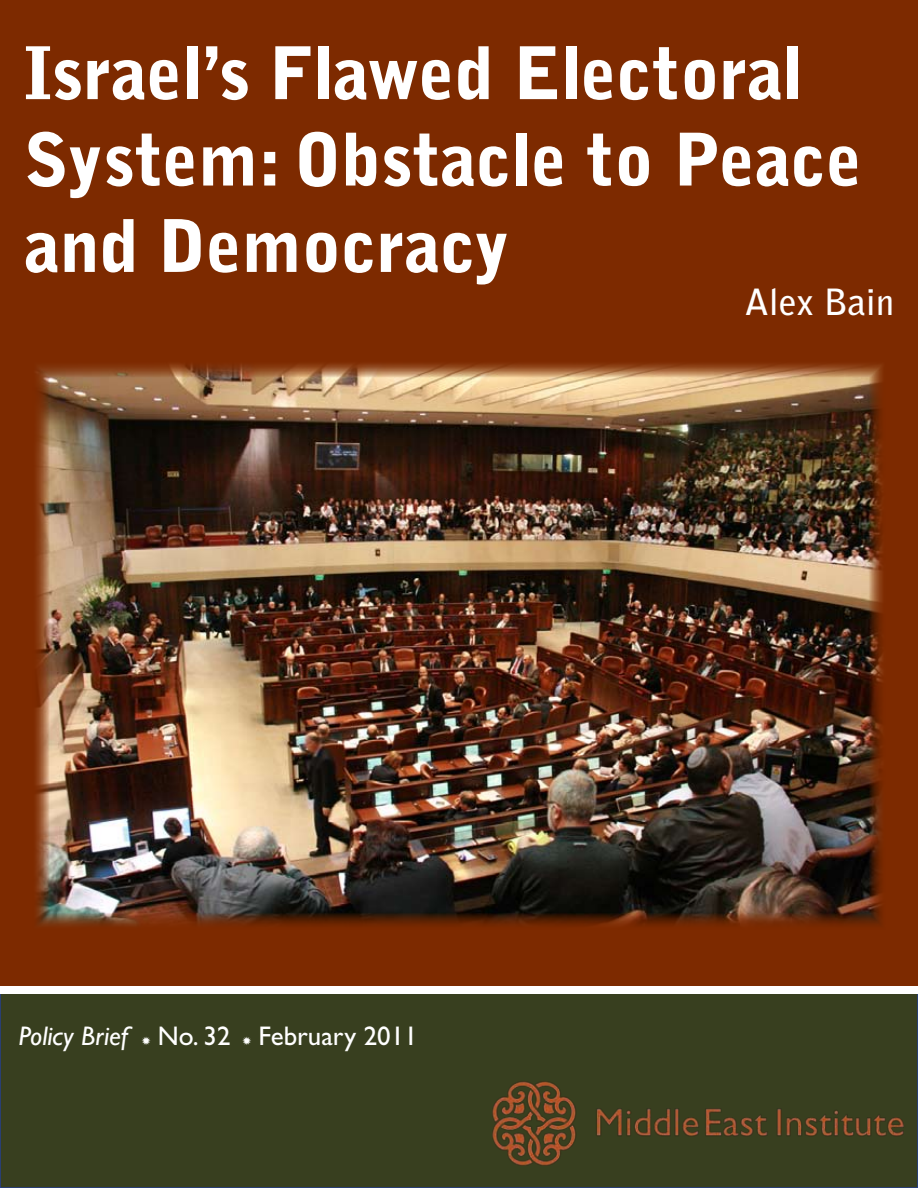
<style>
.page{position:relative;width:918px;height:1188px;background:#fff}
.page>*{position:absolute;margin:0;border:0;box-sizing:border-box;transform-origin:0 0}
.t1{font:900 72px/86.4px "Bell Gothic Std";letter-spacing:-.005em;color:#fff}
.t2{font:700 36px "Bell Gothic Std";color:#fff}
.t3{font:27px "Gill Sans Std";color:#fff}
.t4{font:italic 27px "Gill Sans Std";color:#fff}
</style>
<div class="page">
<div style="left:0;top:993px;width:918px;height:195px;background:#383f1f"></div>
<div style="left:0;top:992px;width:918px;height:196px;border:2px solid #25408f"></div>
<div style="left:0;top:985px;width:918px;height:9px;background:#fff"></div>
<div style="left:0;top:0;width:918px;height:985px;background:#7d2a00"></div>
<img style="left:492px;top:1081px;width:412px;height:85px">
<img style="left:36px;top:363px;width:847px;height:563px">
<p class="t1" style="left:24px;top:31px;width:840px">Israel’s Flawed Electoral<br>System: Obstacle to Peace and Democracy</p>
<p class="t2" style="left:745px;top:280px;width:151px">Alex Bain</p>
<p class="t4" style="left:19px;top:1020px;width:111px">Policy Brief</p>
<p class="t3" style="left:158px;top:1020px;width:261px">No. 32 ✹ February 2011</p>
</div>
